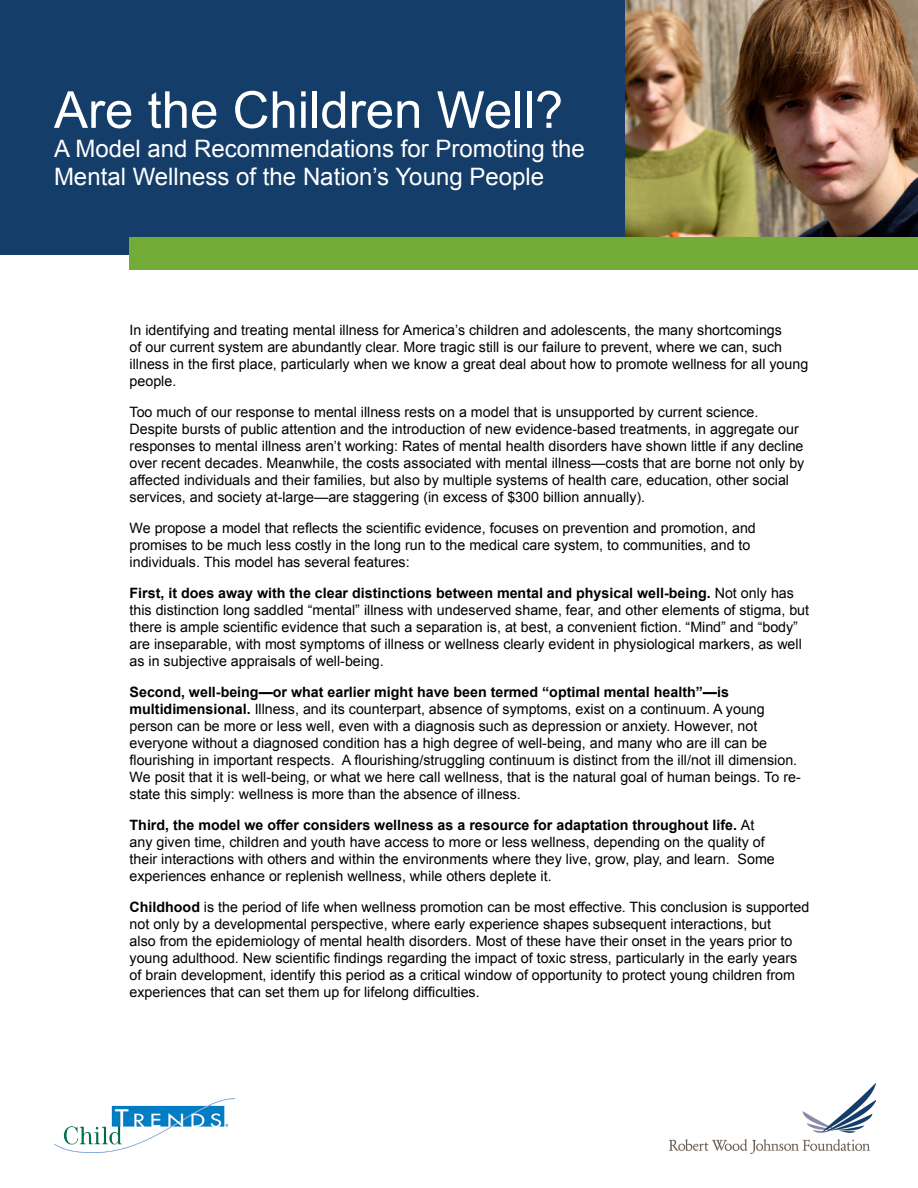
<style>
.page{position:relative;width:918px;height:1188px;background:#fff}
.page>*{position:absolute;margin:0;border:0;box-sizing:border-box;transform-origin:0 0}
.t1{font:51px "Arial";color:#fff}
.t2{font:24px/28.8px "Arial";color:#fff}
.t3{font:14.25px/17.1px "Arial";color:#000}
.s1{font-weight:700}
</style>
<div class="page">
<img style="left:625px;top:0;width:293px;height:237px">
<div style="left:0;top:0;width:625px;height:255px;background:#143d69"></div>
<img style="left:670px;top:1084px;width:206px;height:70px">
<div style="left:130px;top:237px;width:788px;height:33px;background:#72ab36"></div>
<img style="left:54px;top:1098px;width:180px;height:54px">
<h1 class="t1" style="left:54px;top:77px;width:511px">Are the Children Well?</h1>
<h2 class="t2" style="left:54px;top:134px;width:532px">A Model and Recommendations for Promoting the<br>Mental Wellness of the Nation’s Young People</h2>
<p class="t3" style="left:130px;top:322px;width:680px">In identifying and treating mental illness for America’s children and adolescents, the many shortcomings<br>of our current system are abundantly clear. More tragic still is our failure to prevent, where we can, such illness in the first place, particularly when we know a great deal about how to promote wellness for all young people.</p>
<p class="t3" style="left:130px;top:403px;width:676px">Too much of our response to mental illness rests on a model that is unsupported by current science.<br>Despite bursts of public attention and the introduction of new evidence-based treatments, in aggregate our responses to mental illness aren’t working: Rates of mental health disorders have shown little if any decline over recent decades. Meanwhile, the costs associated with mental illness—costs that are borne not only by affected individuals and their families, but also by multiple systems of health care, education, other social services, and society at-large—are staggering (in excess of $300 billion annually).</p>
<p class="t3" style="left:130px;top:520px;width:628px">We propose a model that reflects the scientific evidence, focuses on prevention and promotion, and promises to be much less costly in the long run to the medical care system, to communities, and to individuals. This model has several features:</p>
<p class="t3" style="left:130px;top:584px;width:681px"><span class="s1">First, it does away with the clear distinctions between mental and physical well-being.</span> Not only has this distinction long saddled “mental” illness with undeserved shame, fear, and other elements of stigma, but there is ample scientific evidence that such a separation is, at best, a convenient fiction. “Mind” and “body” are inseparable, with most symptoms of illness or wellness clearly evident in physiological markers, as well as in subjective appraisals of well-being.</p>
<p class="t3" style="left:130px;top:683px;width:673px"><span class="s1">Second, well-being—or what earlier might have been termed “optimal mental health”—is multidimensional.</span> Illness, and its counterpart, absence of symptoms, exist on a continuum. A young person can be more or less well, even with a diagnosis such as depression or anxiety. However, not everyone without a diagnosed condition has a high degree of well-being, and many who are ill can be flourishing in important respects. A flourishing/struggling continuum is distinct from the ill/not ill dimension.<br>We posit that it is well-being, or what we here call wellness, that is the natural goal of human beings. To re&shy;state this simply: wellness is more than the absence of illness.</p>
<p class="t3" style="left:130px;top:817px;width:647px"><span class="s1">Third, the model we offer considers wellness as a resource for adaptation throughout life.</span> At any given time, children and youth have access to more or less wellness, depending on the quality of their interactions with others and within the environments where they live, grow, play, and learn. Some experiences enhance or replenish wellness, while others deplete it.</p>
<p class="t3" style="left:130px;top:898px;width:681px"><span class="s1">Childhood</span> is the period of life when wellness promotion can be most effective. This conclusion is supported not only by a developmental perspective, where early experience shapes subsequent interactions, but<br>also from the epidemiology of mental health disorders. Most of these have their onset in the years prior to young adulthood. New scientific findings regarding the impact of toxic stress, particularly in the early years of brain development, identify this period as a critical window of opportunity to protect young children from experiences that can set them up for lifelong difficulties.</p>
</div>
